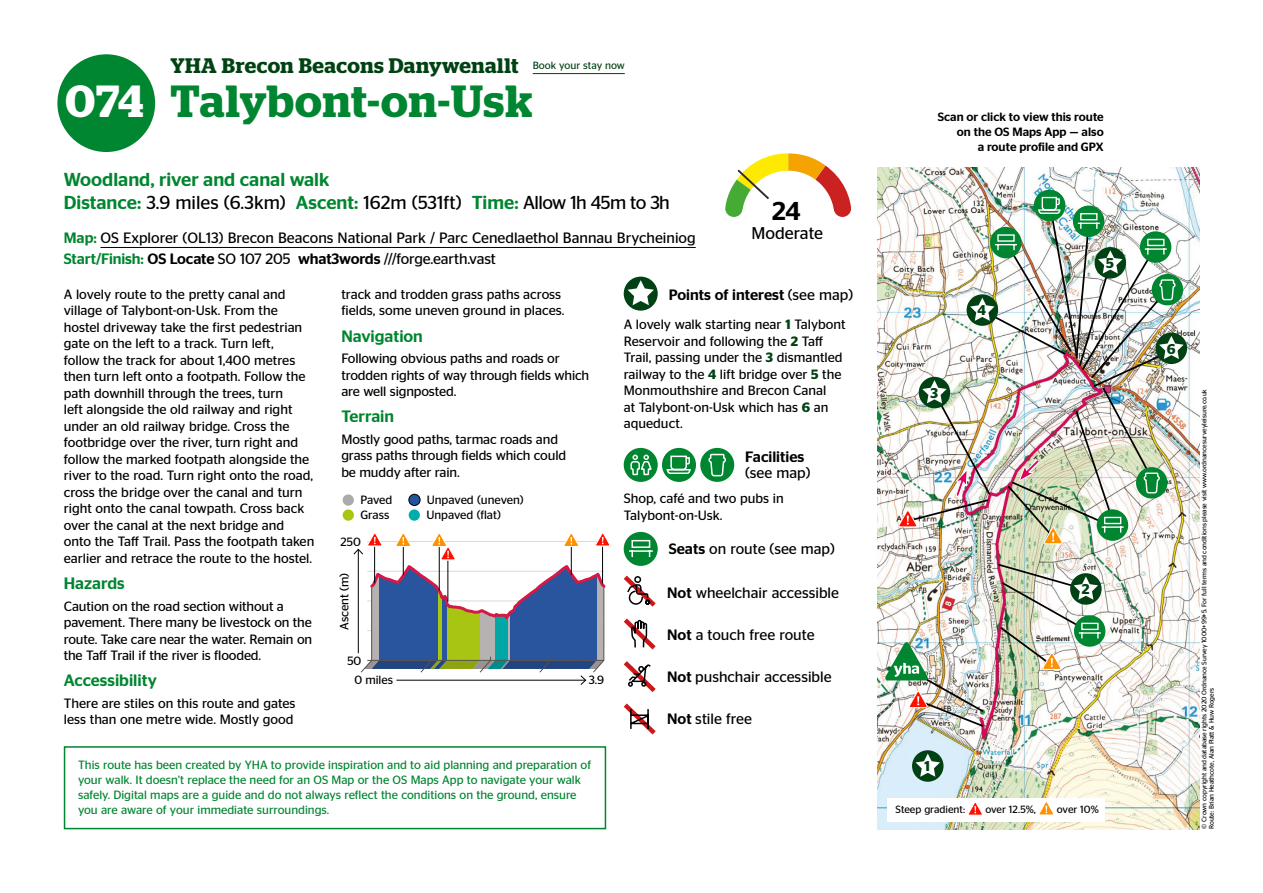
<style>
.page{position:relative;width:1263px;height:893px;background:#fff}
.page>*{position:absolute;margin:0;border:0;box-sizing:border-box;transform-origin:0 0}
.t1{font:600 45px "Stag";letter-spacing:.015em;color:#008530}
.t2{font:500 25.8px "Stag Sans";color:#000}
.t3{font:600 21px "Stag";letter-spacing:.025em;color:#004213}
.t4{font:500 18.75px/23.1px "Stag Sans";color:#008530}
.t5{font:16.95px "Stag Sans";color:#000}
.t6{font:500 16.5px "Stag Sans";color:#008530}
.t7{font:15px/21px "Stag Sans";color:#000}
.t8{font:500 15px "Stag Sans";color:#000}
.t9{font:600 14.25px "Stag Sans";color:#004213}
.t10{font:13.5px/16.5px "Stag Sans";color:#000}
.t11{font:12px/15px "Stag Sans";color:#008530}
.t12{font:500 12px/15px "Stag Sans";color:#000;text-align:right}
.t13{font:12px "Stag Sans";color:#000}
.t14{font:10.5px "Stag Sans";color:#000}
.t15{font:6.75px/7.5px "Stag Sans";letter-spacing:-.01em;color:#000}
.s1{color:#fff}
.s2{font-weight:400;color:#000}
.s3{font-weight:500;color:#008530}
.s4{font-weight:500}
.s5{font-weight:400}
.s6{font-weight:600;color:#004213}
</style>
<div class="page">
<div style="left:57px;top:54px;width:98px;height:98px;background:#008530;border-radius:50%"></div>
<hr style="left:533px;top:73px;width:92px;height:1px;background:#004213">
<div style="left:662px;top:448px;width:34px;height:34px;background:#008530;border-radius:50%"></div>
<svg style="left:666px;top:455px;width:25px;height:19px"></svg>
<div style="left:624px;top:448px;width:34px;height:34px;background:#008530;border-radius:50%"></div>
<svg style="left:630px;top:454px;width:22px;height:22px"></svg>
<div style="left:624px;top:277px;width:34px;height:34px;background:#004213;border-radius:50%"></div>
<svg style="left:627px;top:280px;width:27px;height:25px"></svg>
<img style="left:877px;top:167px;width:322px;height:662px">
<svg style="left:725px;top:153px;width:126px;height:64px"></svg>
<hr style="left:100px;top:247px;width:596px;height:1px;background:#000">
<div style="left:700px;top:448px;width:34px;height:34px;background:#008530;border-radius:50%"></div>
<svg style="left:708px;top:453px;width:18px;height:24px"></svg>
<div style="left:1034px;top:190px;width:31px;height:31px;background:#008530;border-radius:50%"></div>
<div style="left:1074px;top:615px;width:31px;height:32px;background:#008530;border-radius:50%"></div>
<div style="left:1156px;top:333px;width:31px;height:31px;background:#004213;border-radius:50%"></div>
<div style="left:912px;top:750px;width:31px;height:32px;background:#004213;border-radius:50%"></div>
<svg style="left:915px;top:753px;width:25px;height:24px"></svg>
<div style="left:64px;top:746px;width:542px;height:83px;border:2px solid #008530"></div>
<div style="left:887px;top:798px;width:218px;height:23px;background:#fff"></div>
<svg style="left:968px;top:802px;width:15px;height:13px"></svg>
<svg style="left:1039px;top:801px;width:14px;height:14px"></svg>
<img style="left:997px;top:563px;width:104px;height:107px">
<img style="left:885px;top:642px;width:100px;height:86px">
<img style="left:898px;top:196px;width:285px;height:349px">
<div style="left:343px;top:494px;width:11px;height:12px;background:#acabab;border-radius:50%"></div>
<div style="left:409px;top:494px;width:11px;height:11px;background:#23549e;border-radius:50%"></div>
<div style="left:409px;top:494px;width:11px;height:12px;border:1px solid #000;border-radius:50%"></div>
<div style="left:343px;top:509px;width:11px;height:12px;background:#a8c50f;border-radius:50%"></div>
<div style="left:409px;top:509px;width:11px;height:12px;background:#00ada9;border-radius:50%"></div>
<hr style="left:367px;top:630px;width:237px;height:1px;background:#dad9d8">
<div style="left:597px;top:556px;width:7px;height:104px;background:#b6b2b1"></div>
<div style="left:510px;top:556px;width:87px;height:104px;background:#29549e"></div>
<hr style="left:508px;top:556px;width:2px;height:104px;background:#b6b2b1">
<div style="left:495px;top:556px;width:13px;height:104px;background:#00a7a6"></div>
<div style="left:480px;top:556px;width:15px;height:104px;background:#b6b2b1"></div>
<div style="left:447px;top:556px;width:33px;height:104px;background:#a9c514"></div>
<div style="left:441px;top:556px;width:6px;height:104px;background:#29549e"></div>
<hr style="left:438px;top:556px;width:3px;height:104px;background:#a9c514">
<div style="left:379px;top:556px;width:59px;height:104px;background:#29549e"></div>
<div style="left:372px;top:556px;width:7px;height:104px;background:#b6b2b1"></div>
<hr style="left:371px;top:587px;width:1px;height:73px;background:#55514e">
<hr style="left:604px;top:586px;width:1px;height:74px;background:#55514e">
<svg style="left:361px;top:657px;width:243px;height:28px"></svg>
<hr style="left:358px;top:549px;width:1px;height:104px;background:#000">
<svg style="left:353px;top:533px;width:257px;height:91px"></svg>
<svg style="left:623px;top:531px;width:35px;height:204px"></svg>
<h3 class="t3" style="left:170px;top:54px;width:456px">YHA Brecon Beacons Danywenallt <sup>Book</sup> <sup>your</sup> <sup>stay</sup> <sup>now</sup></h3>
<h1 class="t1" style="left:66px;top:75px;width:468px"><span class="s1">074</span> Talybont-on-Usk</h1>
<h3 class="t4" style="left:64px;top:168px;width:608px">Woodland, river and canal walk<br>Distance: <span class="s2">3.9 miles (6.3km)</span> Ascent: <span class="s2">162m (531ft)</span> Time: <span class="s2">Allow 1h 45m to 3h</span></h3>
<p class="t7" style="left:64px;top:227px;width:633px"><span class="s3">Map:</span> OS Explorer (OL13) Brecon Beacons National Park / Parc Cenedlaethol Bannau Brycheiniog<br><span class="s3">Start/Finish:</span> <span class="s4">OS Locate</span> SO 107 205 <span class="s4">what3words</span> ///forge.earth.vast</p>
<h2 class="t2" style="left:772px;top:196px;width:30px">24</h2>
<p class="t5" style="left:751px;top:223px;width:73px">Moderate</p>
<p class="t10" style="left:64px;top:286px;width:252px">A lovely route to the pretty canal and village of Talybont-on-Usk. From the hostel driveway take the first pedestrian gate on the left to a track. Turn left,<br>follow the track for about 1,400 metres then turn left onto a footpath. Follow the path downhill through the trees, turn<br>left alongside the old railway and right under an old railway bridge. Cross the footbridge over the river, turn right and follow the marked footpath alongside the river to the road. Turn right onto the road, cross the bridge over the canal and turn right onto the canal towpath. Cross back over the canal at the next bridge and onto the Taff Trail. Pass the footpath taken earlier and retrace the route to the hostel.</p>
<p class="t6" style="left:64px;top:574px;width:62px">Hazards</p>
<p class="t10" style="left:64px;top:597px;width:250px">Caution on the road section without a pavement. There many be livestock on the route. Take care near the water. Remain on the Taff Trail if the river is flooded.</p>
<p class="t6" style="left:64px;top:671px;width:95px">Accessibility</p>
<p class="t10" style="left:64px;top:694px;width:233px">There are stiles on this route and gates less than one metre wide. Mostly good</p>
<p class="t10" style="left:341px;top:286px;width:225px">track and trodden grass paths across fields, some uneven ground in places.</p>
<p class="t6" style="left:341px;top:326px;width:83px">Navigation</p>
<p class="t10" style="left:341px;top:350px;width:249px">Following obvious paths and roads or trodden rights of way through fields which are well signposted.</p>
<p class="t6" style="left:341px;top:407px;width:54px">Terrain</p>
<p class="t10" style="left:341px;top:430px;width:226px">Mostly good paths, tarmac roads and grass paths through fields which could be muddy after rain.</p>
<p class="t13" style="left:360px;top:493px;width:34px">Paved</p>
<p class="t13" style="left:427px;top:493px;width:98px">Unpaved (uneven)</p>
<p class="t13" style="left:360px;top:508px;width:31px">Grass</p>
<p class="t13" style="left:426px;top:508px;width:76px">Unpaved (flat)</p>
<p class="t13" style="left:340px;top:535px;width:22px">250</p>
<p class="t13" style="left:337px;top:630px;width:59px;rotate:-90deg">Ascent (m)</p>
<p class="t13" style="left:347px;top:654px;width:16px">50</p>
<p class="t13" style="left:354px;top:673px;width:40px">0 miles</p>
<p class="t13" style="left:589px;top:673px;width:17px">3.9</p>
<p class="t8" style="left:669px;top:286px;width:186px">Points of interest <span class="s5">(see map)</span></p>
<p class="t10" style="left:624px;top:316px;width:223px">A lovely walk starting near <span class="s6">1</span> Talybont<br>Reservoir and following the <span class="s6">2</span> Taff<br>Trail, passing under the <span class="s6">3</span> dismantled railway to the <span class="s6">4</span> lift bridge over <span class="s6">5</span> the<br>Monmouthshire and Brecon Canal<br>at Talybont-on-Usk which has <span class="s6">6</span> an aqueduct.</p>
<p class="t8" style="left:745px;top:448px;width:61px">Facilities</p>
<p class="t7" style="left:745px;top:463px;width:67px">(see map)</p>
<p class="t10" style="left:624px;top:490px;width:162px">Shop, café and two pubs in<br>Talybont-on-Usk.</p>
<p class="t7" style="left:669px;top:538px;width:168px"><span class="s4">Seats</span> on route (see map)</p>
<p class="t7" style="left:667px;top:582px;width:173px"><span class="s4">Not</span> wheelchair accessible</p>
<p class="t7" style="left:667px;top:624px;width:149px"><span class="s4">Not</span> a touch free route</p>
<p class="t7" style="left:667px;top:666px;width:166px"><span class="s4">Not</span> pushchair accessible</p>
<p class="t7" style="left:667px;top:708px;width:86px"><span class="s4">Not</span> stile free</p>
<p class="t12" style="left:938px;top:109px;width:167px">Scan or click to view this route on the OS Maps App — also<br>a route profile and GPX</p>
<p class="t9" style="left:930px;top:385px;width:9px">3</p>
<p class="t9" style="left:977px;top:302px;width:10px">4</p>
<p class="t9" style="left:1106px;top:255px;width:9px">5</p>
<p class="t9" style="left:1082px;top:581px;width:9px">2</p>
<p class="t11" style="left:78px;top:757px;width:515px">This route has been created by YHA to provide inspiration and to aid planning and preparation of</p>
<p class="t9" style="left:925px;top:758px;width:7px">1</p>
<p class="t11" style="left:78px;top:772px;width:504px">your walk. It doesn’t replace the need for an OS Map or the OS Maps App to navigate your walk safely. Digital maps are a guide and do not always reflect the conditions on the ground, ensure you are aware of your immediate surroundings.</p>
<p class="t14" style="left:895px;top:803px;width:71px">Steep gradient:</p>
<p class="t14" style="left:985px;top:803px;width:52px">over 12.5%,</p>
<p class="t14" style="left:1057px;top:803px;width:44px">over 10%</p>
<p class="t9" style="left:1167px;top:341px;width:10px">6</p>
<p class="t15" style="left:1200px;top:829px;width:442px;rotate:-90deg">© Crown copyright and database rights 2020 Ordnance Survey 1000+99+5. For full terms and conditions please visit www.ordnancesurveyleisure.co.uk<br>Route: Brian Heathcote, Alan Platt &amp; Huw Rogers</p>
</div>
